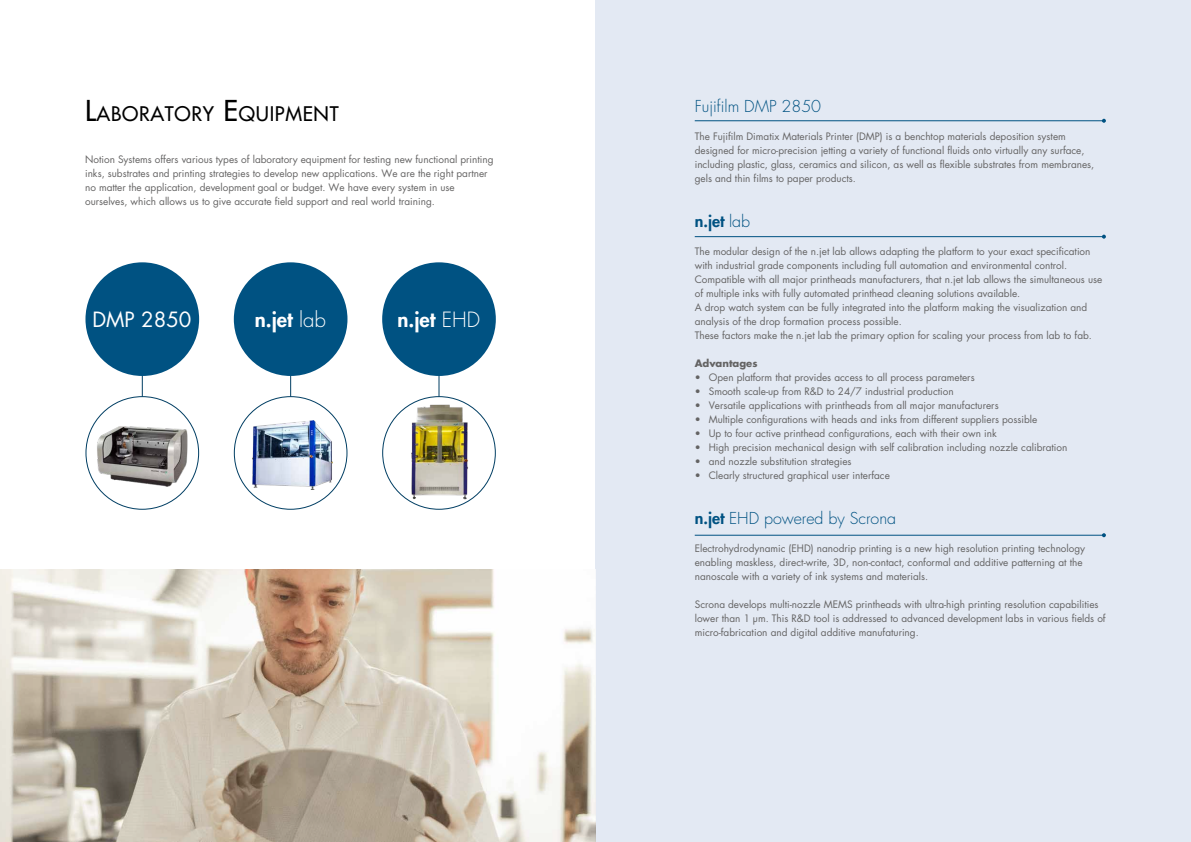
<style>
.page{position:relative;width:1191px;height:842px;background:#fff}
.page>*{position:absolute;margin:0;border:0;box-sizing:border-box;transform-origin:0 0}
.t1{font:800 20.4px "Futura";color:#fff}
.t2{font:20.4px "Futura";color:#fff}
.t3{font:19.6px "Futura";letter-spacing:.035em;color:#000}
.t4{font:300 16px "Futura";color:#005282}
.t5{font:800 16px "Futura";color:#005282}
.t6{font:10px/14px "Futura";color:#646363}
.t7{font:700 10px "Futura";color:#646363}
.s1{font-size:28px}
.s2{font-weight:300}
.s3{font-weight:800}
</style>
<div class="page">
<div style="left:595px;top:0;width:596px;height:842px;background:#e3e9f3"></div>
<img style="left:0;top:569px;width:595px;height:273px">
<hr style="left:290px;top:366px;width:1px;height:51px;background:#003e63">
<div style="left:234px;top:397px;width:113px;height:112px;background:#fff;border-radius:50%"></div>
<img style="left:252px;top:421px;width:80px;height:69px">
<div style="left:234px;top:262px;width:113px;height:114px;background:#005282;border-radius:50%"></div>
<hr style="left:438px;top:365px;width:1px;height:52px;background:#003e63">
<div style="left:383px;top:397px;width:112px;height:112px;background:#fff;border-radius:50%"></div>
<img style="left:410px;top:404px;width:60px;height:96px">
<div style="left:382px;top:262px;width:114px;height:114px;background:#005282;border-radius:50%"></div>
<hr style="left:142px;top:363px;width:1px;height:51px;background:#003e63">
<div style="left:86px;top:397px;width:113px;height:112px;background:#fff;border-radius:50%"></div>
<img style="left:96px;top:426px;width:93px;height:67px">
<div style="left:85px;top:262px;width:114px;height:114px;background:#005282;border-radius:50%"></div>
<hr style="left:694px;top:236px;width:410px;height:1px;background:#005282">
<svg style="left:1102px;top:235px;width:4px;height:4px"></svg>
<hr style="left:694px;top:535px;width:410px;height:1px;background:#005282">
<svg style="left:1102px;top:533px;width:4px;height:4px"></svg>
<hr style="left:694px;top:120px;width:410px;height:1px;background:#005282">
<svg style="left:1102px;top:119px;width:4px;height:4px"></svg>
<h2 class="t3" style="left:85px;top:101px;width:242px"><span class="s1">L</span>ABORATORY <span class="s1">E</span>QUIPMENT</h2>
<p class="t6" style="left:85px;top:152px;width:410px">Notion Systems offers various types of laboratory equipment for testing new functional printing inks, substrates and printing strategies to develop new applications. We are the right partner no matter the application, development goal or budget. We have every system in use ourselves, which allows us to give accurate field support and real world training.</p>
<h1 class="t2" style="left:92px;top:306px;width:101px">DMP 2850</h1>
<h1 class="t1" style="left:255px;top:306px;width:73px">n.jet <span class="s2">lab</span></h1>
<h1 class="t1" style="left:397px;top:306px;width:84px">n.jet <span class="s2">EHD</span></h1>
<h3 class="t4" style="left:694px;top:96px;width:128px">Fujifilm DMP 2850</h3>
<p class="t6" style="left:694px;top:129px;width:401px">The Fujifilm Dimatix Materials Printer (DMP) is a benchtop materials deposition system designed for micro-precision jetting a variety of functional fluids onto virtually any surface, including plastic, glass, ceramics and silicon, as well as flexible substrates from membranes, gels and thin films to paper products.</p>
<h3 class="t5" style="left:694px;top:210px;width:57px">n.jet <span class="s2">lab</span></h3>
<p class="t6" style="left:694px;top:244px;width:409px">The modular design of the n.jet lab allows adapting the platform to your exact specification with industrial grade components including full automation and environmental control.<br>Compatible with all major printheads manufacturers, that n.jet lab allows the simultaneous use of multiple inks with fully automated printhead cleaning solutions available.<br>A drop watch system can be fully integrated into the platform making the visualization and analysis of the drop formation process possible.<br>These factors make the n.jet lab the primary option for scaling your process from lab to fab.</p>
<p class="t7" style="left:694px;top:356px;width:64px">Advantages</p>
<p class="t6" style="left:694px;top:370px;width:281px">• Open platform that provides access to all process parameters</p>
<p class="t6" style="left:694px;top:384px;width:260px">• Smooth scale-up from R&amp;D to 24/7 industrial production</p>
<p class="t6" style="left:694px;top:398px;width:305px">• Versatile applications with printheads from all major manufacturers</p>
<p class="t6" style="left:694px;top:412px;width:344px">• Multiple configurations with heads and inks from different suppliers possible</p>
<p class="t6" style="left:694px;top:426px;width:303px">• Up to four active printhead configurations, each with their own ink</p>
<p class="t6" style="left:694px;top:440px;width:374px">• High precision mechanical design with self calibration including nozzle calibration</p>
<p class="t6" style="left:694px;top:454px;width:158px">• and nozzle substitution strategies</p>
<p class="t6" style="left:694px;top:468px;width:197px">• Clearly structured graphical user interface</p>
<h3 class="t4" style="left:694px;top:508px;width:203px"><span class="s3">n.jet</span> EHD powered by Scrona</h3>
<p class="t6" style="left:694px;top:542px;width:392px">Electrohydrodynamic (EHD) nanodrip printing is a new high resolution printing technology enabling maskless, direct-write, 3D, non-contact, conformal and additive patterning at the nanoscale with a variety of ink systems and materials.</p>
<p class="t6" style="left:694px;top:598px;width:412px">Scrona develops multi-nozzle MEMS printheads with ultra-high printing resolution capabilities lower than 1 μm. This R&amp;D tool is addressed to advanced development labs in various fields of micro-fabrication and digital additive manufaturing.</p>
</div>
